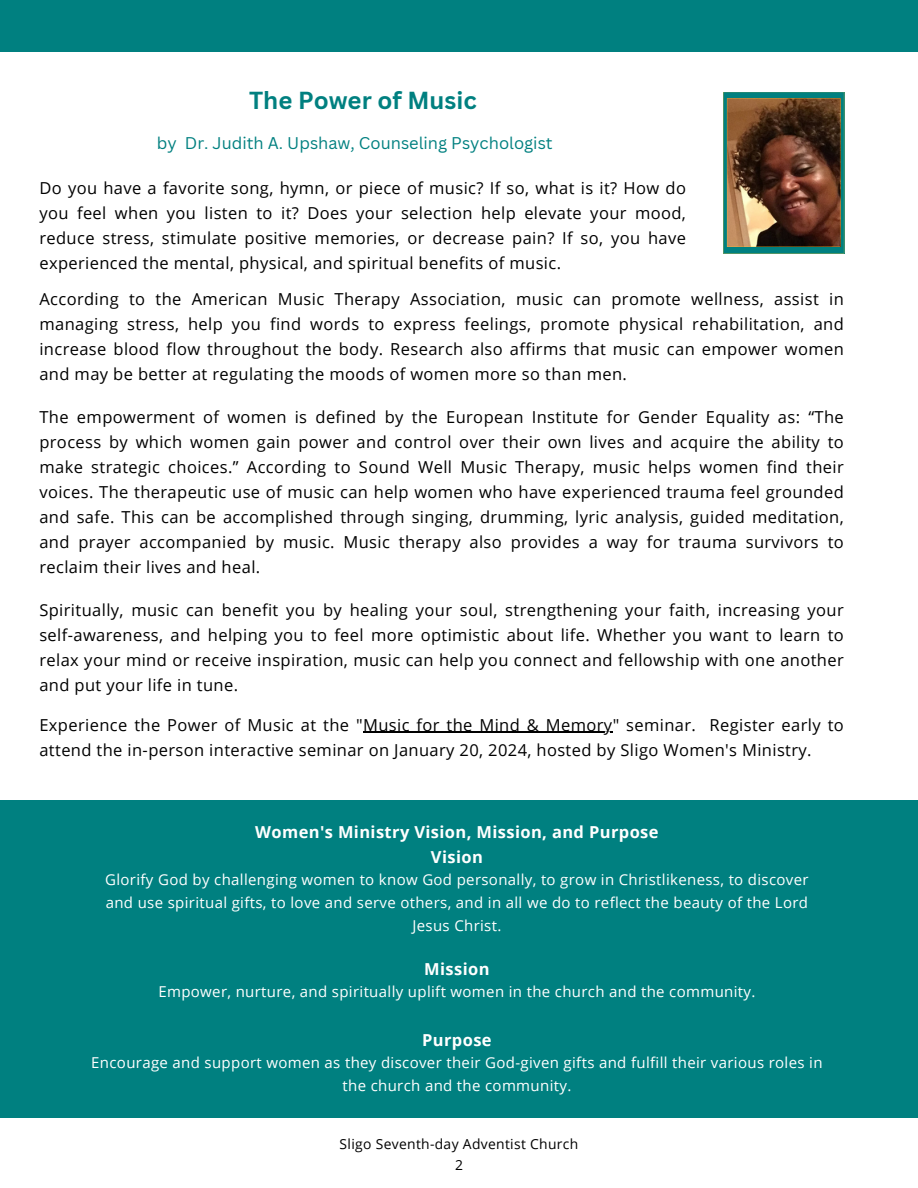
<style>
.page{position:relative;width:918px;height:1188px;background:#fff}
.page>*{position:absolute;margin:0;border:0;box-sizing:border-box;transform-origin:0 0}
.t1{font:700 24px "Canva Sans";color:#008080}
.t2{font:16.5px/25px "Open Sans";letter-spacing:.025em;color:#000;text-align:justify}
.t3{font:700 16.5px "Open Sans";letter-spacing:.025em;color:#fff}
.t4{font:16.5px "Canva Sans";color:#008080}
.t5{font:15px/23px "Open Sans";letter-spacing:.025em;color:#fff;text-align:center}
.t6{font:13.8px "Open Sans";letter-spacing:.025em;color:#000}
</style>
<div class="page">
<div style="left:0;top:800px;width:918px;height:317px;background:#008080"></div>
<div style="left:0;top:0;width:918px;height:52px;background:#008080"></div>
<img style="left:723px;top:92px;width:121px;height:161px">
<hr style="left:363px;top:732px;width:250px;height:1px;background:#000">
<p class="t1" style="left:249px;top:84px;width:229px">The Power of Music</p>
<p class="t4" style="left:157px;top:132px;width:397px">by Dr. Judith A. Upshaw, Counseling Psychologist</p>
<p class="t2" style="left:39px;top:176px;width:648px">Do you have a favorite song, hymn, or piece of music? If so, what is it? How do you feel when you listen to it? Does your selection help elevate your mood, reduce stress, stimulate positive memories, or decrease pain? If so, you have experienced the mental, physical, and spiritual benefits of music.</p>
<p class="t2" style="left:39px;top:286px;width:806px">According to the American Music Therapy Association, music can promote wellness, assist in managing stress, help you find words to express feelings, promote physical rehabilitation, and increase blood flow throughout the body. Research also affirms that music can empower women and may be better at regulating the moods of women more so than men.</p>
<p class="t2" style="left:39px;top:404px;width:806px">The empowerment of women is defined by the European Institute for Gender Equality as: “The process by which women gain power and control over their own lives and acquire the ability to make strategic choices.” According to Sound Well Music Therapy, music helps women find their voices. The therapeutic use of music can help women who have experienced trauma feel grounded and safe. This can be accomplished through singing, drumming, lyric analysis, guided meditation, and prayer accompanied by music. Music therapy also provides a way for trauma survivors to reclaim their lives and heal.</p>
<p class="t2" style="left:39px;top:597px;width:806px">Spiritually, music can benefit you by healing your soul, strengthening your faith, increasing your self-awareness, and helping you to feel more optimistic about life. Whether you want to learn to relax your mind or receive inspiration, music can help you connect and fellowship with one another and put your life in tune.</p>
<p class="t2" style="left:39px;top:712px;width:806px">Experience the Power of Music at the "Music for the Mind &amp; Memory" seminar. Register early to attend the in-person interactive seminar on January 20, 2024, hosted by Sligo Women's Ministry.</p>
<p class="t3" style="left:255px;top:820px;width:405px">Women's Ministry Vision, Mission, and Purpose</p>
<p class="t3" style="left:431px;top:845px;width:53px">Vision</p>
<p class="t5" style="left:105px;top:868px;width:705px">Glorify God by challenging women to know God personally, to grow in Christlikeness, to discover and use spiritual gifts, to love and serve others, and in all we do to reflect the beauty of the Lord<br>Jesus Christ.</p>
<p class="t3" style="left:424px;top:957px;width:67px">Mission</p>
<p class="t5" style="left:158px;top:980px;width:599px">Empower, nurture, and spiritually uplift women in the church and the community.</p>
<p class="t3" style="left:422px;top:1028px;width:71px">Purpose</p>
<p class="t5" style="left:91px;top:1051px;width:733px">Encourage and support women as they discover their God-given gifts and fulfill their various roles in the church and the community.</p>
<p class="t6" style="left:340px;top:1134px;width:240px">Sligo Seventh-day Adventist Church</p>
<p class="t6" style="left:455px;top:1155px;width:9px">2</p>
</div>
